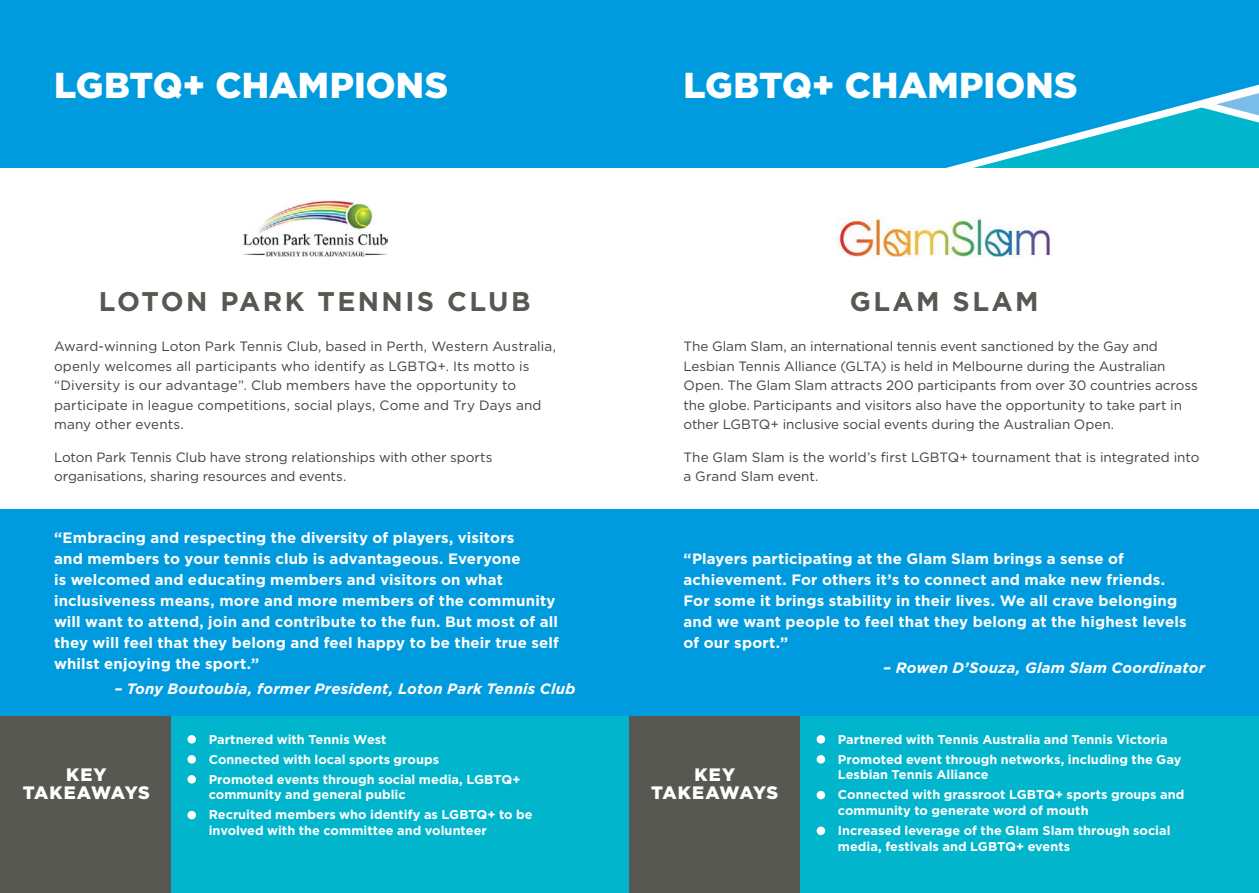
<style>
.page{position:relative;width:1259px;height:893px;background:#fff}
.page>*{position:absolute;margin:0;border:0;box-sizing:border-box;transform-origin:0 0}
.t1{font:900 36px "Gotham HTF";color:#fff}
.t2{font:700 27px "Gotham";letter-spacing:.09em;color:#585852}
.t3{font:900 18px/18px "Gotham";letter-spacing:.04em;color:#fff;text-align:center}
.t4{font:700 15px/21px "Gotham HTF";letter-spacing:.01em;color:#fff}
.t5{font:italic 700 15px "Gotham HTF";letter-spacing:.01em;color:#fff}
.t6{font:13.5px/19.5px "Gotham";color:#414042}
.t7{font:700 12.75px/20px "Gotham";letter-spacing:.005em;color:#fff}
</style>
<div class="page">
<div style="left:2px;top:716px;width:649px;height:177px;background:#00b5cc"></div>
<div style="left:0;top:716px;width:171px;height:177px;background:#585852"></div>
<div style="left:631px;top:716px;width:628px;height:177px;background:#00b5cc"></div>
<div style="left:629px;top:716px;width:171px;height:177px;background:#585852"></div>
<div style="left:0;top:509px;width:629px;height:207px;background:#009bdf"></div>
<div style="left:629px;top:509px;width:630px;height:207px;background:#009bdf"></div>
<div style="left:187px;top:735px;width:9px;height:9px;background:#fff;border-radius:50%"></div>
<div style="left:187px;top:755px;width:9px;height:9px;background:#fff;border-radius:50%"></div>
<div style="left:187px;top:775px;width:9px;height:9px;background:#fff;border-radius:50%"></div>
<div style="left:187px;top:811px;width:9px;height:8px;background:#fff;border-radius:50%"></div>
<div style="left:816px;top:735px;width:9px;height:9px;background:#fff;border-radius:50%"></div>
<div style="left:816px;top:755px;width:9px;height:9px;background:#fff;border-radius:50%"></div>
<div style="left:816px;top:791px;width:9px;height:8px;background:#fff;border-radius:50%"></div>
<div style="left:816px;top:827px;width:9px;height:8px;background:#fff;border-radius:50%"></div>
<img style="left:243px;top:201px;width:144px;height:55px">
<img style="left:836px;top:218px;width:215px;height:38px">
<svg style="left:629px;top:0;width:630px;height:168px;background:#06a0de"></svg>
<div style="left:0;top:0;width:629px;height:168px;background:#009bdf"></div>
<h1 class="t1" style="left:54px;top:64px;width:396px">LGBTQ+ CHAMPIONS</h1>
<h1 class="t1" style="left:683px;top:64px;width:396px">LGBTQ+ CHAMPIONS</h1>
<h2 class="t2" style="left:99px;top:286px;width:433px">LOTON PARK TENNIS CLUB</h2>
<h2 class="t2" style="left:849px;top:286px;width:190px">GLAM SLAM</h2>
<p class="t6" style="left:54px;top:337px;width:503px">Award-winning Loton Park Tennis Club, based in Perth, Western Australia, openly welcomes all participants who identify as LGBTQ+. Its motto is “Diversity is our advantage”. Club members have the opportunity to participate in league competitions, social plays, Come and Try Days and many other events.</p>
<p class="t6" style="left:54px;top:447px;width:440px">Loton Park Tennis Club have strong relationships with other sports organisations, sharing resources and events.</p>
<p class="t4" style="left:54px;top:527px;width:506px">“Embracing and respecting the diversity of players, visitors<br>and members to your tennis club is advantageous. Everyone<br>is welcomed and educating members and visitors on what inclusiveness means, more and more members of the community will want to attend, join and contribute to the fun. But most of all they will feel that they belong and feel happy to be their true self whilst enjoying the sport.”</p>
<p class="t5" style="left:114px;top:680px;width:462px">– Tony Boutoubia, former President, Loton Park Tennis Club</p>
<p class="t6" style="left:683px;top:337px;width:516px">The Glam Slam, an international tennis event sanctioned by the Gay and Lesbian Tennis Alliance (GLTA) is held in Melbourne during the Australian Open. The Glam Slam attracts 200 participants from over 30 countries across the globe. Participants and visitors also have the opportunity to take part in other LGBTQ+ inclusive social events during the Australian Open.</p>
<p class="t6" style="left:683px;top:447px;width:517px">The Glam Slam is the world’s first LGBTQ+ tournament that is integrated into a Grand Slam event.</p>
<p class="t4" style="left:683px;top:548px;width:504px">“Players participating at the Glam Slam brings a sense of achievement. For others it’s to connect and make new friends.<br>For some it brings stability in their lives. We all crave belonging and we want people to feel that they belong at the highest levels of our sport.”</p>
<p class="t5" style="left:883px;top:659px;width:323px">– Rowen D’Souza, Glam Slam Coordinator</p>
<p class="t7" style="left:209px;top:729px;width:313px">Partnered with Tennis West<br>Connected with local sports groups<br>Promoted events through social media, LGBTQ+</p>
<p class="t7" style="left:209px;top:784px;width:325px">community and general public<br>Recruited members who identify as LGBTQ+ to be</p>
<p class="t7" style="left:209px;top:820px;width:280px">involved with the committee and volunteer</p>
<h3 class="t3" style="left:23px;top:766px;width:129px">KEY<br>TAKEAWAYS</h3>
<h3 class="t3" style="left:651px;top:766px;width:129px">KEY<br>TAKEAWAYS</h3>
<p class="t7" style="left:838px;top:729px;width:345px">Partnered with Tennis Australia and Tennis Victoria<br>Promoted event through networks, including the Gay</p>
<p class="t7" style="left:838px;top:764px;width:348px">Lesbian Tennis Alliance<br>Connected with grassroot LGBTQ+ sports groups and</p>
<p class="t7" style="left:838px;top:800px;width:334px">community to generate word of mouth<br>Increased leverage of the Glam Slam through social</p>
<p class="t7" style="left:838px;top:836px;width:234px">media, festivals and LGBTQ+ events</p>
</div>
